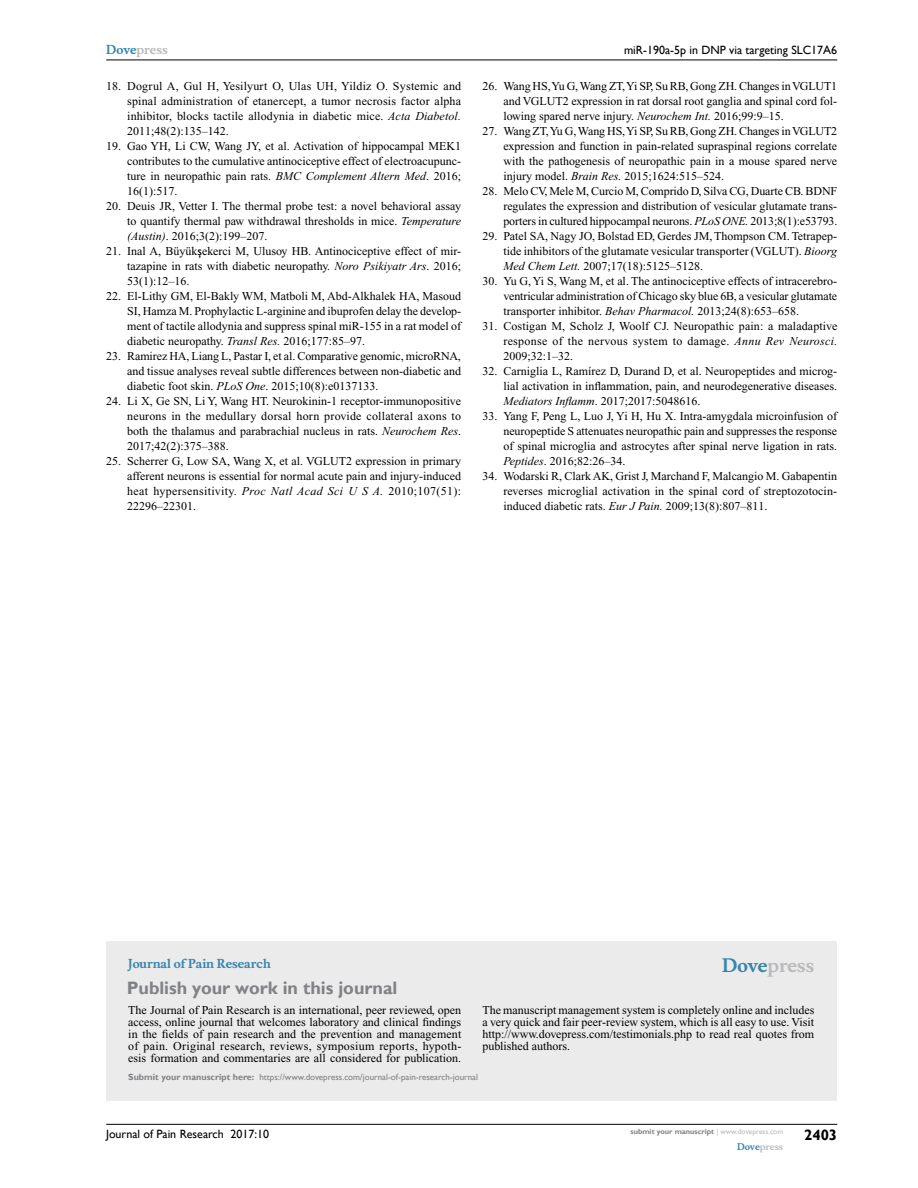
<style>
.page{position:relative;width:918px;height:1188px;background:#fff}
.page>*{position:absolute;margin:0;border:0;box-sizing:border-box;transform-origin:0 0}
.t1{font:700 18px "Gill Sans";color:#808285}
.t2{font:700 18px "Musee";color:#b8babc}
.t3{font:700 15px "Gill Sans";color:#000}
.t4{font:12px/15px "Times New Roman";color:#000;text-align:justify}
.t5{font:12px "Gill Sans";color:#000}
.t6{font:700 12px "Musee";color:#3785ad}
.t7{font:700 12px "Musee";color:#b8babc}
.t8{font:9px "Gill Sans";color:#808285}
.t9{font:700 9px "Musee";color:#b8babc}
.t10{font:700 7.5px "Gill Sans";color:#808285}
.s1{color:#3785ad}
.s2{font-style:italic}
.s3{font-family:"Gill Sans"}
.s4{font-weight:700}
.s5{font-weight:400;color:#b8babc}
</style>
<div class="page">
<div style="left:106px;top:941px;width:731px;height:159px;background:#ebebec"></div>
<hr style="left:106px;top:1124px;width:731px;height:1px;background:#000">
<hr style="left:106px;top:60px;width:731px;height:1px;background:#000">
<p class="t7" style="left:106px;top:43px;width:63px"><span class="s1">Dove</span>press</p>
<p class="t4" style="left:127px;top:79px;width:336px;text-indent:-21px">18. Dogrul A, Gul H, Yesilyurt O, Ulas UH, Yildiz O. Systemic and spinal administration of etanercept, a tumor necrosis factor alpha inhibitor, blocks tactile allodynia in diabetic mice. <span class="s2">Acta Diabetol.<br></span>2011;48(2):135–142.</p>
<p class="t4" style="left:127px;top:139px;width:335px;text-indent:-21px">19. Gao YH, Li CW, Wang JY, et al. Activation of hippocampal MEK1 contributes to the cumulative antinociceptive effect of electroacupunc&shy;ture in neuropathic pain rats. <span class="s2">BMC Complement Altern Med</span>. 2016; 16(1):517.</p>
<p class="t4" style="left:127px;top:199px;width:335px;text-indent:-21px">20. Deuis JR, Vetter I. The thermal probe test: a novel behavioral assay to quantify thermal paw withdrawal thresholds in mice. <span class="s2">Temperature (Austin)</span>. 2016;3(2):199–207.</p>
<p class="t4" style="left:127px;top:244px;width:335px;text-indent:-21px">21. Inal A, Büyük<span class="s3">ş</span>ekerci M, Ulusoy HB. Antinociceptive effect of mir&shy;tazapine in rats with diabetic neuropathy. <span class="s2">Noro Psikiyatr Ars</span>. 2016; 53(1):12–16.</p>
<p class="t4" style="left:127px;top:289px;width:335px;text-indent:-21px">22. El-Lithy GM, El-Bakly WM, Matboli M, Abd-Alkhalek HA, Masoud SI, Hamza M. Prophylactic L-arginine and ibuprofen delay the develop&shy;ment of tactile allodynia and suppress spinal miR-155 in a rat model of diabetic neuropathy. <span class="s2">Transl Res.</span> 2016;177:85–97.</p>
<p class="t4" style="left:127px;top:349px;width:335px;text-indent:-21px">23. Ramirez HA, Liang L, Pastar I, et al. Comparative genomic, microRNA, and tissue analyses reveal subtle differences between non-diabetic and diabetic foot skin. <span class="s2">PLoS One</span>. 2015;10(8):e0137133.</p>
<p class="t4" style="left:127px;top:394px;width:335px;text-indent:-21px">24. Li X, Ge SN, Li Y, Wang HT. Neurokinin-1 receptor-immunopositive neurons in the medullary dorsal horn provide collateral axons to both the thalamus and parabrachial nucleus in rats. <span class="s2">Neurochem Res</span>.<br>2017;42(2):375–388.</p>
<p class="t4" style="left:127px;top:454px;width:335px;text-indent:-21px">25. Scherrer G, Low SA, Wang X, et al. VGLUT2 expression in primary afferent neurons is essential for normal acute pain and injury-induced heat hypersensitivity. <span class="s2">Proc Natl Acad Sci U S A.</span> 2010;107(51):<br>22296–22301.</p>
<p class="t5" style="left:624px;top:43px;width:215px">miR-190a-5p in DNP via targeting SLC17A6</p>
<p class="t4" style="left:503px;top:79px;width:335px;text-indent:-21px">26. Wang HS, Yu G, Wang ZT, Yi SP, Su RB, Gong ZH. Changes in VGLUT1 and VGLUT2 expression in rat dorsal root ganglia and spinal cord fol&shy;lowing spared nerve injury. <span class="s2">Neurochem Int.</span> 2016;99:9–15.</p>
<p class="t4" style="left:503px;top:124px;width:335px;text-indent:-21px">27. Wang ZT, Yu G, Wang HS, Yi SP, Su RB, Gong ZH. Changes in VGLUT2 expression and function in pain-related supraspinal regions correlate with the pathogenesis of neuropathic pain in a mouse spared nerve injury model. <span class="s2">Brain Res.</span> 2015;1624:515–524.</p>
<p class="t4" style="left:503px;top:184px;width:336px;text-indent:-21px">28. Melo CV, Mele M, Curcio M, Comprido D, Silva CG, Duarte CB. BDNF regulates the expression and distribution of vesicular glutamate trans&shy;porters in cultured hippocampal neurons. <span class="s2">PLoS ONE.</span> 2013;8(1):e53793.</p>
<p class="t4" style="left:503px;top:229px;width:335px;text-indent:-21px">29. Patel SA, Nagy JO, Bolstad ED, Gerdes JM, Thompson CM. Tetrapep&shy;tide inhibitors of the glutamate vesicular transporter (VGLUT). <span class="s2">Bioorg Med Chem Lett.</span> 2007;17(18):5125–5128.</p>
<p class="t4" style="left:503px;top:274px;width:335px;text-indent:-21px">30. Yu G, Yi S, Wang M, et al. The antinociceptive effects of intracerebro&shy;ventricular administration of Chicago sky blue 6B, a vesicular glutamate transporter inhibitor. <span class="s2">Behav Pharmacol.</span> 2013;24(8):653–658.</p>
<p class="t4" style="left:503px;top:319px;width:336px;text-indent:-21px">31. Costigan M, Scholz J, Woolf CJ. Neuropathic pain: a maladaptive response of the nervous system to damage. <span class="s2">Annu Rev Neurosci.<br></span>2009;32:1–32.</p>
<p class="t4" style="left:503px;top:364px;width:335px;text-indent:-21px">32. Carniglia L, Ramírez D, Durand D, et al. Neuropeptides and microg&shy;lial activation in inflammation, pain, and neurodegenerative diseases.<br><span class="s2">Mediators Inflamm</span>. 2017;2017:5048616.</p>
<p class="t4" style="left:503px;top:409px;width:335px;text-indent:-21px">33. Yang F, Peng L, Luo J, Yi H, Hu X. Intra-amygdala microinfusion of neuropeptide S attenuates neuropathic pain and suppresses the response of spinal microglia and astrocytes after spinal nerve ligation in rats.<br><span class="s2">Peptides</span>. 2016;82:26–34.</p>
<p class="t4" style="left:503px;top:469px;width:335px;text-indent:-21px">34. Wodarski R, Clark AK, Grist J, Marchand F, Malcangio M. Gabapentin reverses microglial activation in the spinal cord of streptozotocin&shy;induced diabetic rats. <span class="s2">Eur J Pain.</span> 2009;13(8):807–811.</p>
<p class="t6" style="left:128px;top:956px;width:144px">Journal of Pain Research</p>
<h1 class="t1" style="left:127px;top:977px;width:272px">Publish your work in this journal</h1>
<h1 class="t2" style="left:722px;top:955px;width:94px"><span class="s1">Dove</span>press</h1>
<p class="t4" style="left:128px;top:1004px;width:335px;line-height:12px">The Journal of Pain Research is an international, peer reviewed, open access, online journal that welcomes laboratory and clinical findings in the fields of pain research and the prevention and management of pain. Original research, reviews, symposium reports, hypoth&shy;esis formation and commentaries are all considered for publication.</p>
<p class="t4" style="left:482px;top:1004px;width:334px;line-height:12px">The manuscript management system is completely online and includes a very quick and fair peer-review system, which is all easy to use. Visit http://www.dovepress.com/testimonials.php to read real quotes from published authors.</p>
<p class="t8" style="left:128px;top:1072px;width:351px"><span class="s4">Submit your manuscript here:</span> https://www.dovepress.com/journal-of-pain-research-journal</p>
<p class="t5" style="left:106px;top:1127px;width:164px">Journal of Pain Research 2017:10</p>
<p class="t10" style="left:631px;top:1127px;width:154px">submit your manuscript <span class="s5">| www.dovepress.com</span></p>
<p class="t9" style="left:737px;top:1141px;width:48px"><span class="s1">Dove</span>press</p>
<p class="t3" style="left:804px;top:1126px;width:35px">2403</p>
</div>
